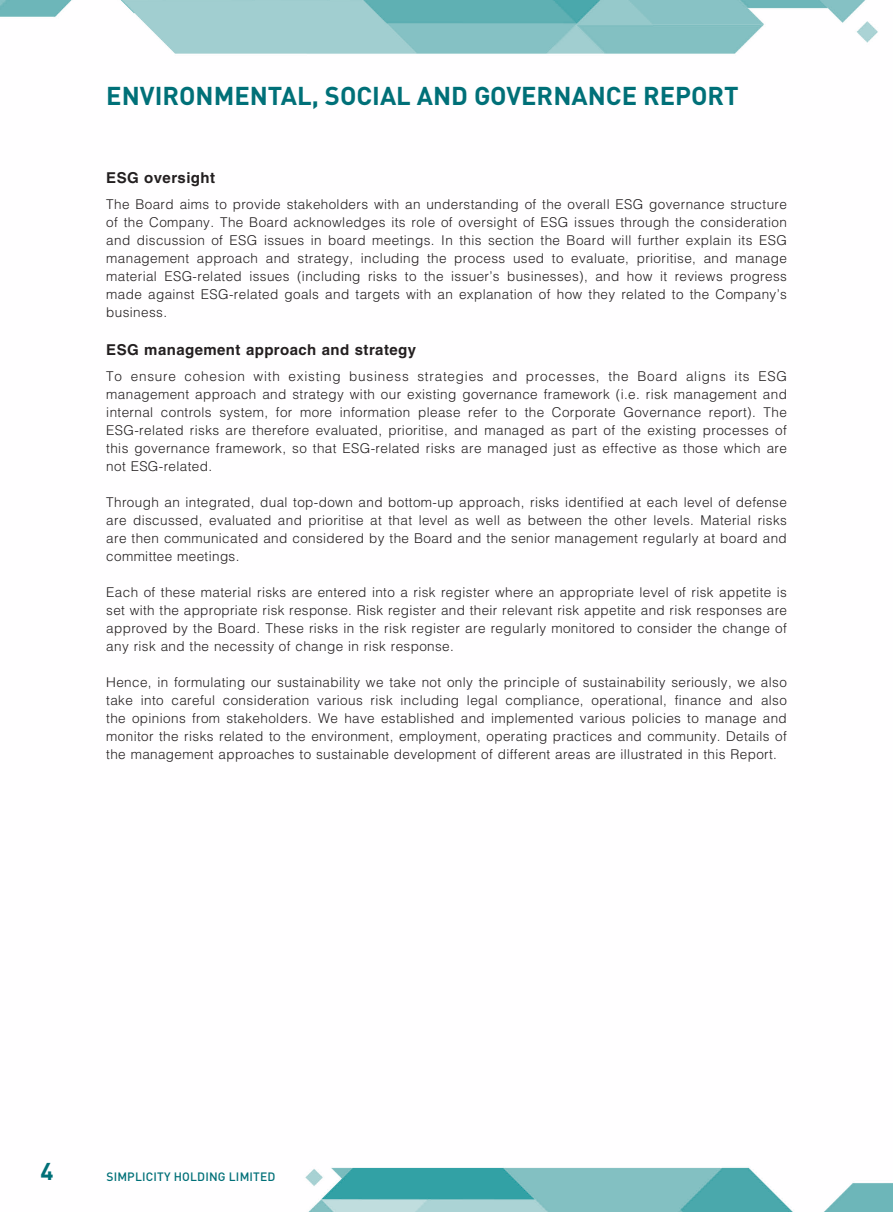
<style>
.page{position:relative;width:893px;height:1212px;background:#fff}
.page>*{position:absolute;margin:0;border:0;box-sizing:border-box;transform-origin:0 0}
.t1{font:700 25.5px "DIN Pro";color:#007078}
.t2{font:700 24px "DIN Pro";color:#007078}
.t3{font:700 15px "Helvetica LT Std";letter-spacing:.03em;color:#231f20}
.t4{font:300 13.5px/18px "Helvetica LT Std";letter-spacing:.03em;color:#231f20;text-align:justify}
.t5{font:500 12px "DIN Pro";letter-spacing:.015em;color:#007078}
</style>
<div class="page">
<img style="left:0;top:0;width:892px;height:1212px">
<h1 class="t1" style="left:106px;top:78px;width:634px">ENVIRONMENTAL, SOCIAL AND GOVERNANCE REPORT</h1>
<p class="t3" style="left:106px;top:168px;width:110px">ESG oversight</p>
<p class="t4" style="left:106px;top:195px;width:682px">The Board aims to provide stakeholders with an understanding of the overall ESG governance structure of the Company. The Board acknowledges its role of oversight of ESG issues through the consideration and discussion of ESG issues in board meetings. In this section the Board will further explain its ESG management approach and strategy, including the process used to evaluate, prioritise, and manage material ESG-related issues (including risks to the issuer’s businesses), and how it reviews progress made against ESG-related goals and targets with an explanation of how they related to the Company’s business.</p>
<p class="t3" style="left:106px;top:340px;width:311px">ESG management approach and strategy</p>
<p class="t4" style="left:106px;top:367px;width:682px">To ensure cohesion with existing business strategies and processes, the Board aligns its ESG management approach and strategy with our existing governance framework (i.e. risk management and internal controls system, for more information please refer to the Corporate Governance report). The ESG-related risks are therefore evaluated, prioritise, and managed as part of the existing processes of this governance framework, so that ESG-related risks are managed just as effective as those which are not ESG-related.</p>
<p class="t4" style="left:106px;top:493px;width:682px">Through an integrated, dual top-down and bottom-up approach, risks identified at each level of defense are discussed, evaluated and prioritise at that level as well as between the other levels. Material risks are then communicated and considered by the Board and the senior management regularly at board and committee meetings.</p>
<p class="t4" style="left:106px;top:583px;width:682px">Each of these material risks are entered into a risk register where an appropriate level of risk appetite is set with the appropriate risk response. Risk register and their relevant risk appetite and risk responses are approved by the Board. These risks in the risk register are regularly monitored to consider the change of any risk and the necessity of change in risk response.</p>
<p class="t4" style="left:106px;top:673px;width:682px">Hence, in formulating our sustainability we take not only the principle of sustainability seriously, we also take into careful consideration various risk including legal compliance, operational, finance and also the opinions from stakeholders. We have established and implemented various policies to manage and monitor the risks related to the environment, employment, operating practices and community. Details of the management approaches to sustainable development of different areas are illustrated in this Report.</p>
<h2 class="t2" style="left:40px;top:1155px;width:15px">4</h2>
<p class="t5" style="left:106px;top:1169px;width:171px">SIMPLICITY HOLDING LIMITED</p>
</div>
